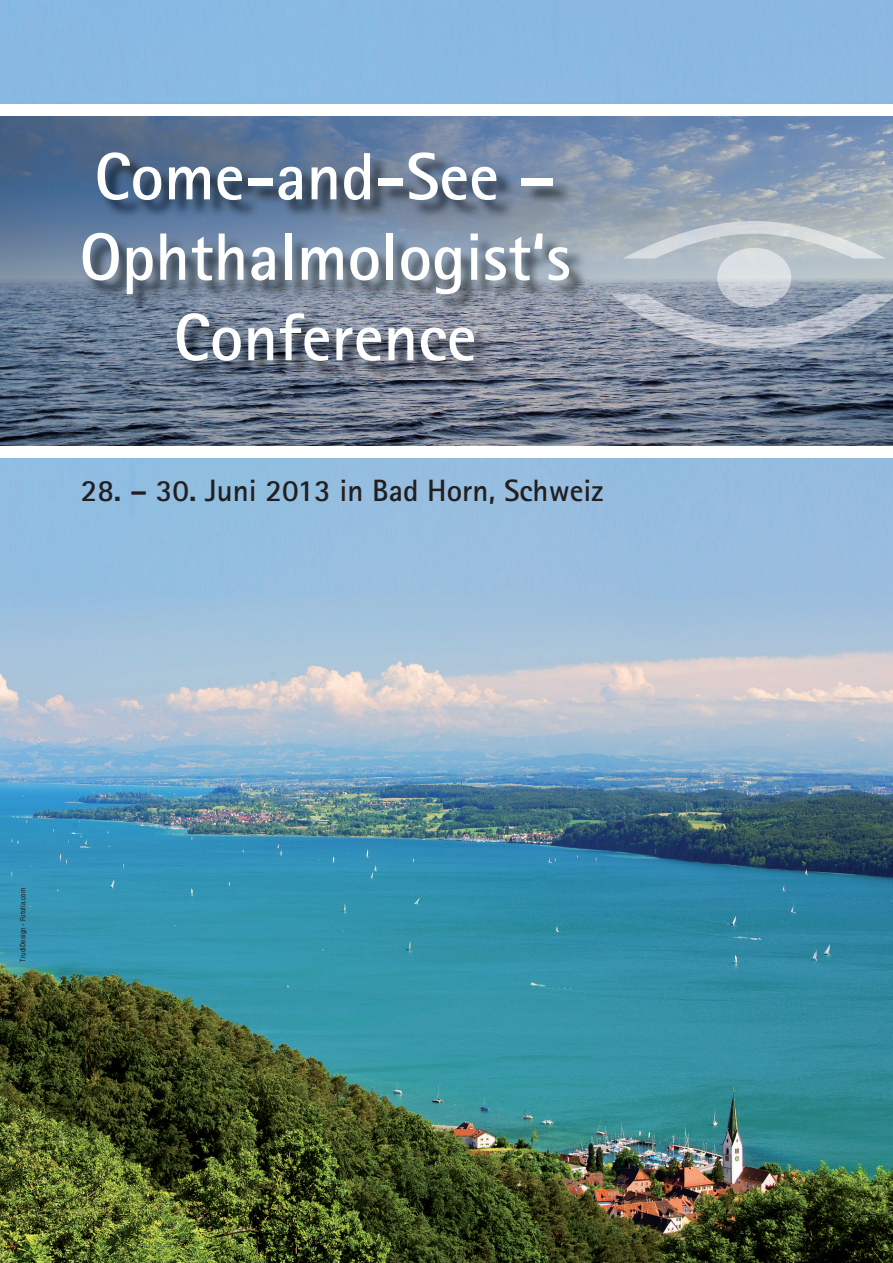
<style>
.page{position:relative;width:893px;height:1263px;background:#fff}
.page>*{position:absolute;margin:0;border:0;box-sizing:border-box;transform-origin:0 0}
.t1{font:700 67.05px/80.4px "Rotis Sans Serif Std";color:#fff;text-align:center}
.t2{font:700 30.9px "Rotis Sans Serif Std";color:#231f20}
.t3{font:condensed 7.5px "Helvetica Neue LT Std";letter-spacing:.015em;color:#231f20}
</style>
<div class="page">
<img style="left:0;top:0;width:893px;height:1263px">
<svg style="left:0;top:104px;width:893px;height:354px;background:#8594a7"></svg>
<img style="left:85px;top:155px;width:503px;height:225px">
<p class="t1" style="left:80px;top:135px;width:493px">Come-and-See –<br>Ophthalmologist‘s<br>Conference</p>
<p class="t2" style="left:81px;top:470px;width:524px">28. – 30. Juni 2013 in Bad Horn, Schweiz</p>
<p class="t3" style="left:19px;top:961px;width:75px;rotate:-90deg">TrudiDesign - Fotolia.com</p>
</div>
